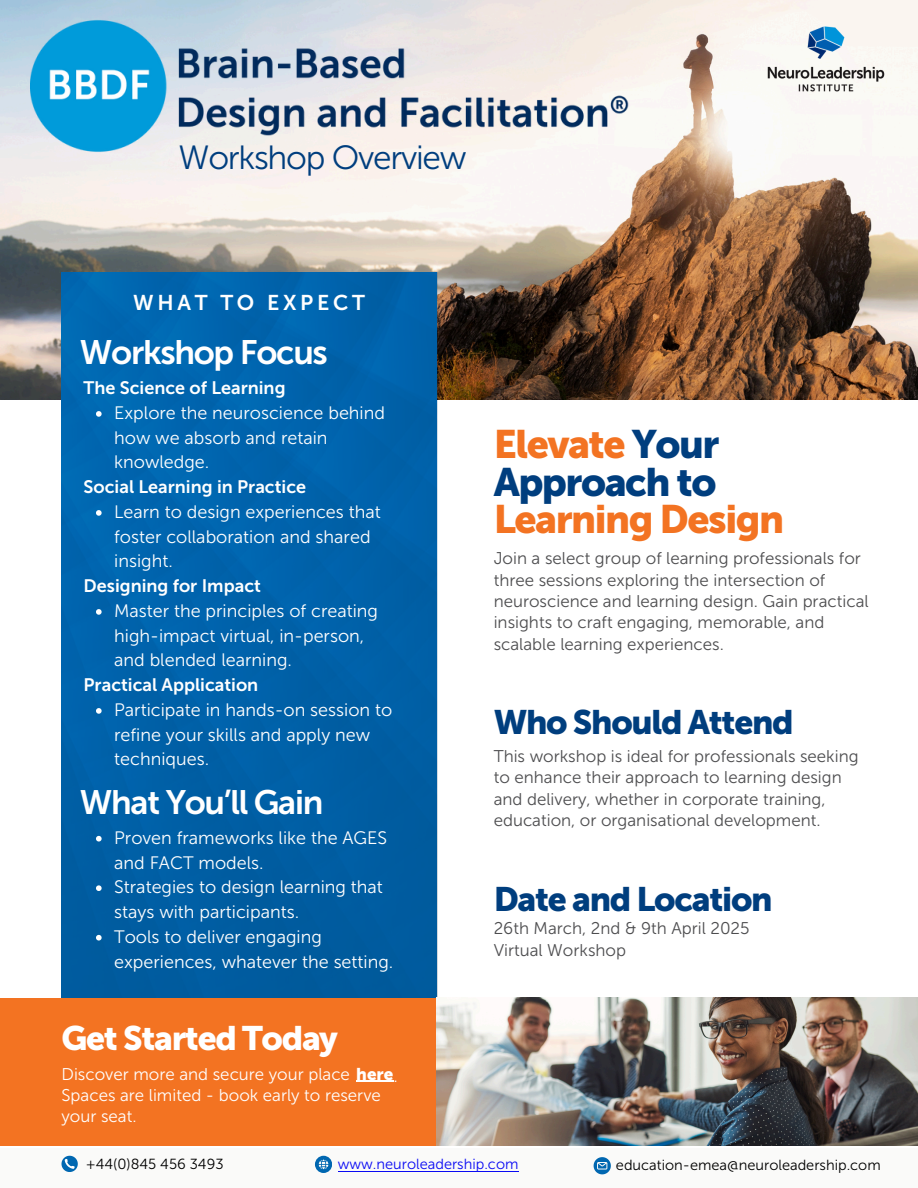
<style>
.page{position:relative;width:918px;height:1188px;background:#fff}
.page>*{position:absolute;margin:0;border:0;box-sizing:border-box;transform-origin:0 0}
.t1{font:39.45px/37.2px "Museo Sans 900";letter-spacing:-.04em;color:#f37322}
.t2{font:33.75px "Museo Sans 900";letter-spacing:-.04em;color:#003e7e}
.t3{font:33.75px "Museo Sans 700";letter-spacing:-.04em;color:#fff}
.t4{font:33.75px "Museo Sans 900";letter-spacing:-.04em;color:#fff}
.t5{font:33.45px "Museo Sans 300";letter-spacing:-.04em;color:#003e7e}
.t6{font:21.3px "Museo Sans 700";letter-spacing:.175em;color:#fff}
.t7{font:18px/24.8px "Museo Sans 300";color:#fff}
.t8{font:18px "Museo Sans 700";color:#fff}
.t9{font:17.7px "Museo Sans 300";color:#fff}
.t10{font:16.95px/21.3px "Museo Sans 300";color:#4d4d4f}
.t11{font:16.95px/21.3px "Museo Sans 300";color:#fff}
.t12{font:14.55px "Museo Sans 300";color:#000}
.t13{font:14.55px "Museo Sans 300";color:#0a0af4}
.s1{font-family:"Museo Sans 900"}
.s2{color:#003e7e}
</style>
<div class="page">
<img style="left:0;top:0;width:918px;height:400px">
<img style="left:764px;top:22px;width:125px;height:74px">
<img style="left:62px;top:272px;width:375px;height:726px">
<div style="left:0;top:998px;width:918px;height:147px;background:#f37322"></div>
<img style="left:437px;top:997px;width:481px;height:149px">
<img style="left:31px;top:15px;width:597px;height:143px">
<hr style="left:356px;top:1081px;width:37px;height:1px;background:#fff">
<svg style="left:96px;top:411px;width:6px;height:6px"></svg>
<svg style="left:96px;top:510px;width:6px;height:6px"></svg>
<svg style="left:96px;top:609px;width:6px;height:6px"></svg>
<svg style="left:96px;top:708px;width:6px;height:6px"></svg>
<svg style="left:96px;top:836px;width:6px;height:6px"></svg>
<svg style="left:96px;top:885px;width:6px;height:6px"></svg>
<svg style="left:96px;top:935px;width:6px;height:6px"></svg>
<div style="left:0;top:1148px;width:918px;height:40px;background:#fafaf9"></div>
<svg style="left:62px;top:1156px;width:15px;height:16px"></svg>
<svg style="left:315px;top:1156px;width:17px;height:17px"></svg>
<svg style="left:594px;top:1157px;width:16px;height:17px"></svg>
<hr style="left:338px;top:1171px;width:180px;height:1px;background:#0a0af4">
<h2 class="t5" style="left:179px;top:138px;width:289px">Workshop Overview</h2>
<h4 class="t6" style="left:133px;top:290px;width:233px">WHAT TO EXPECT</h4>
<h2 class="t3" style="left:80px;top:332px;width:250px">Workshop Focus</h2>
<h5 class="t8" style="left:84px;top:377px;width:203px">The Science of Learning</h5>
<p class="t7" style="left:114px;top:400px;width:272px">Explore the neuroscience behind how we absorb and retain knowledge.</p>
<h5 class="t8" style="left:84px;top:476px;width:224px">Social Learning in Practice</h5>
<p class="t7" style="left:114px;top:499px;width:268px">Learn to design experiences that foster collaboration and shared insight.</p>
<h5 class="t8" style="left:84px;top:575px;width:179px">Designing for Impact</h5>
<p class="t7" style="left:114px;top:598px;width:265px">Master the principles of creating high-impact virtual, in-person, and blended learning.</p>
<h5 class="t8" style="left:84px;top:674px;width:176px">Practical Application</h5>
<p class="t7" style="left:114px;top:697px;width:280px">Participate in hands-on session to refine your skills and apply new techniques.</p>
<h2 class="t3" style="left:80px;top:782px;width:245px">What You’ll Gain</h2>
<h6 class="t7" style="left:114px;top:825px;width:275px">Proven frameworks like the AGES and FACT models.</h6>
<h2 class="t7" style="left:114px;top:875px;width:270px">Strategies to design learning that stays with participants.</h2>
<h6 class="t7" style="left:114px;top:924px;width:281px">Tools to deliver engaging experiences, whatever the setting.</h6>
<h3 class="t4" style="left:62px;top:1018px;width:278px">Get Started Today</h3>
<p class="t11" style="left:62px;top:1063px;width:333px">Discover more and secure your place <span class="s1">here<br></span>Spaces are limited - book early to reserve your seat.</p>
<p class="t9" style="left:394px;top:1065px;width:6px">.</p>
<h6 class="t1" style="left:494px;top:426px;width:292px">Elevate <span class="s2">Your<br>Approach to<br></span>Learning Design</h6>
<h6 class="t10" style="left:494px;top:548px;width:376px">Join a select group of learning professionals for three sessions exploring the intersection of neuroscience and learning design. Gain practical insights to craft engaging, memorable, and scalable learning experiences.</h6>
<h6 class="t2" style="left:494px;top:702px;width:302px">Who Should Attend</h6>
<h6 class="t10" style="left:494px;top:746px;width:366px">This workshop is ideal for professionals seeking to enhance their approach to learning design and delivery, whether in corporate training, education, or organisational development.</h6>
<h6 class="t2" style="left:494px;top:879px;width:280px">Date and Location</h6>
<h6 class="t10" style="left:494px;top:918px;width:257px">26th March, 2nd &amp; 9th April 2025<br>Virtual Workshop</h6>
<h6 class="t12" style="left:86px;top:1156px;width:139px">+44(0)845 456 3493</h6>
<h2 class="t13" style="left:338px;top:1155px;width:182px">www.neuroleadership.com</h2>
<p class="t12" style="left:616px;top:1157px;width:266px">education-emea@neuroleadership.com</p>
</div>
